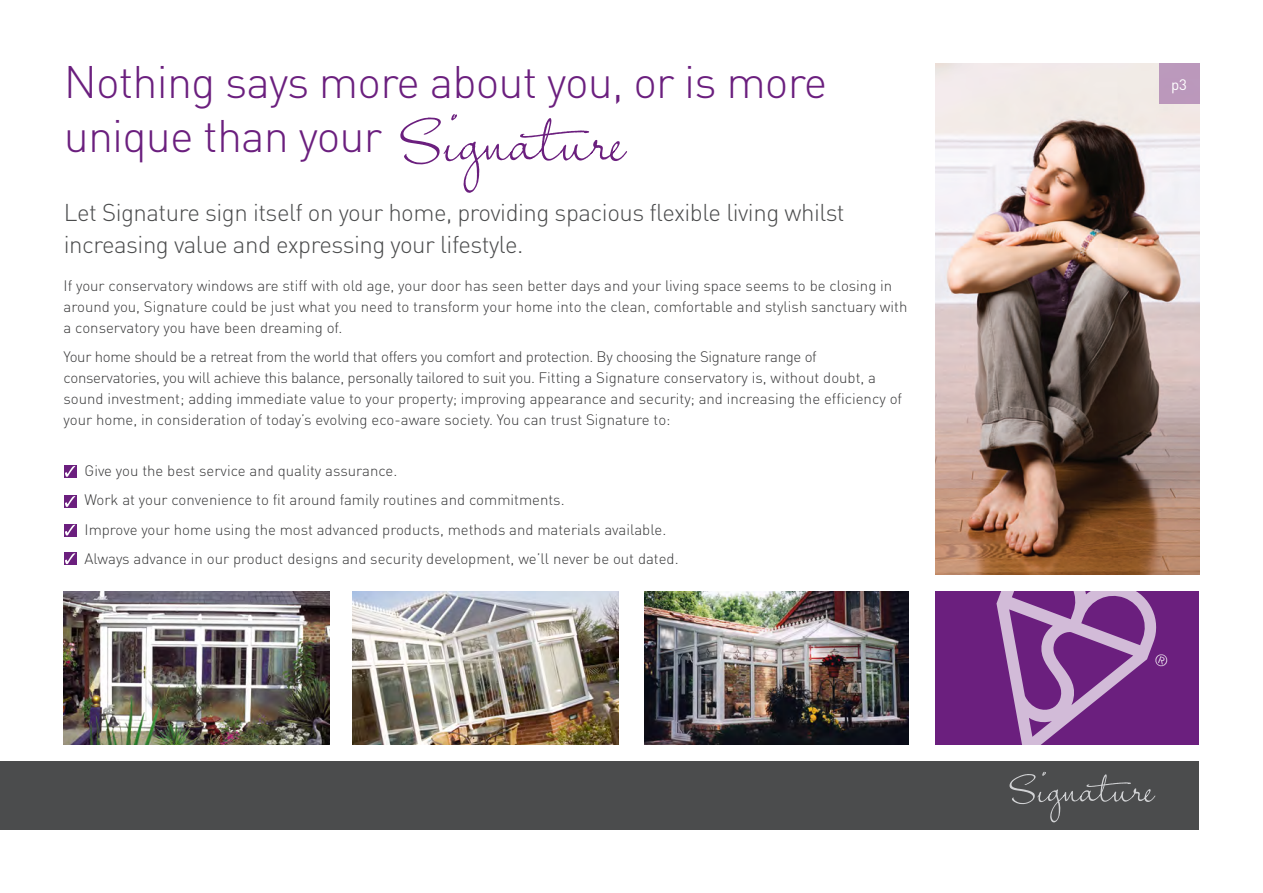
<style>
.page{position:relative;width:1263px;height:893px;background:#fff}
.page>*{position:absolute;margin:0;border:0;box-sizing:border-box;transform-origin:0 0}
.t1{font:300 45px/54px "DIN Pro";letter-spacing:-.02em;color:#6b1f7e}
.t2{font:300 24px/31.5px "DIN Pro";letter-spacing:-.02em;color:#4b4c4d}
.t3{font:300 15px/21px "DIN Pro";color:#383839}
.t4{font:15px "DIN Pro";color:#fff}
</style>
<div class="page">
<div style="left:0;top:761px;width:1199px;height:68px;background:#4b4c4d"></div>
<svg style="left:1009px;top:772px;width:146px;height:50px"></svg>
<img style="left:353px;top:591px;width:266px;height:153px">
<div style="left:935px;top:591px;width:264px;height:153px;background:#6b1f7e"></div>
<img style="left:64px;top:591px;width:266px;height:153px">
<img style="left:645px;top:591px;width:264px;height:153px">
<svg style="left:996px;top:574px;width:172px;height:171px"></svg>
<img style="left:935px;top:64px;width:264px;height:510px">
<svg style="left:400px;top:114px;width:227px;height:79px"></svg>
<div style="left:64px;top:465px;width:13px;height:13px;background:#6b1f7e"></div>
<svg style="left:65px;top:466px;width:10px;height:11px"></svg>
<div style="left:64px;top:495px;width:13px;height:13px;background:#6b1f7e"></div>
<svg style="left:65px;top:496px;width:10px;height:11px"></svg>
<div style="left:64px;top:524px;width:13px;height:12px;background:#6b1f7e"></div>
<svg style="left:65px;top:525px;width:10px;height:10px"></svg>
<div style="left:64px;top:552px;width:13px;height:13px;background:#6b1f7e"></div>
<svg style="left:65px;top:553px;width:10px;height:11px"></svg>
<div style="left:1159px;top:64px;width:40px;height:40px;background:#bb98bc"></div>
<p class="t1" style="left:64px;top:51px;width:765px">Nothing says more about you, or is more unique than your</p>
<p class="t2" style="left:64px;top:195px;width:782px">Let Signature sign itself on your home, providing spacious flexible living whilst increasing value and expressing your lifestyle.</p>
<p class="t3" style="left:64px;top:274px;width:845px">If your conservatory windows are stiff with old age, your door has seen better days and your living space seems to be closing in around you, Signature could be just what you need to transform your home into the clean, comfortable and stylish sanctuary with a conservatory you have been dreaming of.</p>
<p class="t3" style="left:64px;top:345px;width:840px">Your home should be a retreat from the world that offers you comfort and protection. By choosing the Signature range of conservatories, you will achieve this balance, personally tailored to suit you. Fitting a Signature conservatory is, without doubt, a sound investment; adding immediate value to your property; improving appearance and security; and increasing the efficiency of your home, in consideration of today’s evolving eco-aware society. You can trust Signature to:</p>
<p class="t3" style="left:85px;top:459px;width:314px">Give you the best service and quality assurance.</p>
<p class="t3" style="left:85px;top:488px;width:482px">Work at your convenience to fit around family routines and commitments.</p>
<p class="t3" style="left:85px;top:518px;width:583px">Improve your home using the most advanced products, methods and materials available.</p>
<p class="t3" style="left:85px;top:547px;width:596px">Always advance in our product designs and security development, we’ll never be out dated.</p>
<p class="t4" style="left:1171px;top:72px;width:18px">p3</p>
</div>
